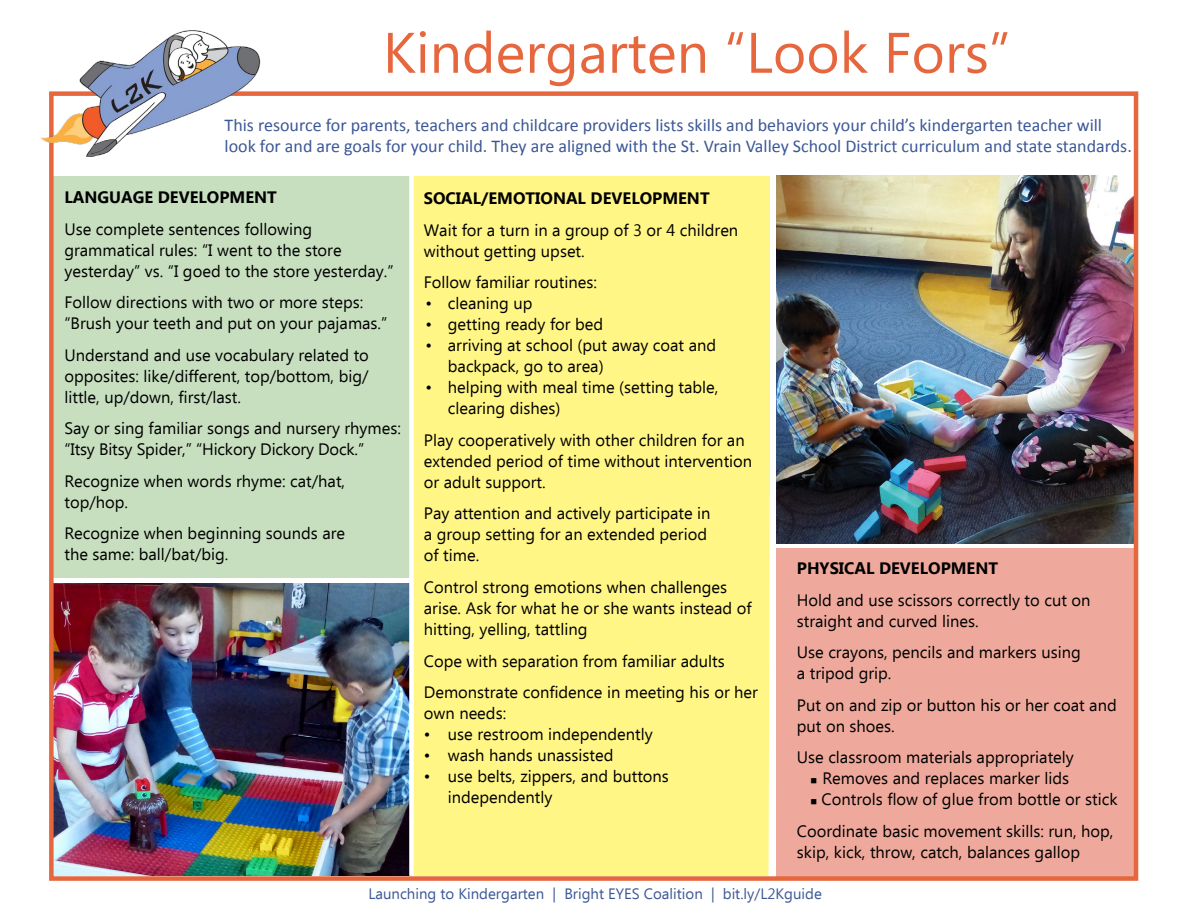
<style>
.page{position:relative;width:1188px;height:918px;background:#fff}
.page>*{position:absolute;margin:0;border:0;box-sizing:border-box;transform-origin:0 0}
.t1{font:57px "Ebrima";color:#e6673e}
.t2{font:18px/21.6px "Calibri";color:#3c5896}
.t3{font:16.5px/21px "Ebrima";color:#000}
.t4{font:700 16.5px "Ebrima";color:#000}
.t5{font:15px "Ebrima";color:#3c5896}
</style>
<div class="page">
<img style="left:54px;top:583px;width:355px;height:293px">
<div style="left:777px;top:548px;width:358px;height:330px;background:#eea99c"></div>
<img style="left:778px;top:176px;width:355px;height:367px">
<div style="left:54px;top:176px;width:364px;height:402px;background:#c7dfbf"></div>
<div style="left:413px;top:176px;width:357px;height:700px;background:#fff685"></div>
<svg style="left:768px;top:175px;width:10px;height:701px"></svg>
<div style="left:409px;top:173px;width:5px;height:703px;background:#fff"></div>
<div style="left:49px;top:91px;width:1089px;height:790px;border:4px solid #e6673e"></div>
<img style="left:41px;top:30px;width:221px;height:127px">
<h1 class="t1" style="left:383px;top:12px;width:629px">Kindergarten “Look Fors”</h1>
<p class="t2" style="left:225px;top:114px;width:909px">This resource for parents, teachers and childcare providers lists skills and behaviors your child’s kindergarten teacher will look for and are goals for your child. They are aligned with the St. Vrain Valley School District curriculum and state standards.</p>
<p class="t4" style="left:64px;top:185px;width:214px">LANGUAGE DEVELOPMENT</p>
<p class="t3" style="left:64px;top:219px;width:331px">Use complete sentences following grammatical rules: “I went to the store yesterday” vs. “I goed to the store yesterday.”</p>
<p class="t3" style="left:64px;top:293px;width:324px">Follow directions with two or more steps: “Brush your teeth and put on your pajamas.”</p>
<p class="t3" style="left:64px;top:345px;width:306px;text-align:justify">Understand and use vocabulary related to opposites: like/different, top/bottom, big/ little, up/down, first/last.</p>
<p class="t3" style="left:64px;top:419px;width:338px">Say or sing familiar songs and nursery rhymes: “Itsy Bitsy Spider,” “Hickory Dickory Dock.”</p>
<p class="t3" style="left:64px;top:471px;width:282px">Recognize when words rhyme: cat/hat, top/hop.</p>
<p class="t3" style="left:64px;top:524px;width:282px">Recognize when beginning sounds are the same: ball/bat/big.</p>
<p class="t4" style="left:424px;top:186px;width:287px">SOCIAL/EMOTIONAL DEVELOPMENT</p>
<p class="t3" style="left:424px;top:221px;width:316px">Wait for a turn in a group of 3 or 4 children without getting upset.</p>
<p class="t3" style="left:424px;top:273px;width:175px">Follow familiar routines:</p>
<p class="t3" style="left:425px;top:294px;width:109px">• cleaning up</p>
<p class="t3" style="left:425px;top:315px;width:179px">• getting ready for bed</p>
<p class="t3" style="left:448px;top:336px;width:270px;text-indent:-23px">• arriving at school (put away coat and backpack, go to area)</p>
<p class="t3" style="left:448px;top:378px;width:272px;text-indent:-23px">• helping with meal time (setting table, clearing dishes)</p>
<p class="t3" style="left:424px;top:431px;width:330px">Play cooperatively with other children for an extended period of time without intervention or adult support.</p>
<p class="t3" style="left:424px;top:504px;width:288px">Pay attention and actively participate in a group setting for an extended period of time.</p>
<p class="t3" style="left:424px;top:578px;width:329px">Control strong emotions when challenges arise. Ask for what he or she wants instead of hitting, yelling, tattling</p>
<p class="t3" style="left:424px;top:646px;width:336px;line-height:31.5px">Cope with separation from familiar adults<br>Demonstrate confidence in meeting his or her</p>
<p class="t3" style="left:424px;top:704px;width:84px">own needs:</p>
<p class="t3" style="left:424px;top:725px;width:230px">• use restroom independently</p>
<p class="t3" style="left:424px;top:746px;width:191px">• wash hands unassisted</p>
<p class="t3" style="left:448px;top:767px;width:223px;text-indent:-24px">• use belts, zippers, and buttons independently</p>
<p class="t4" style="left:797px;top:556px;width:203px">PHYSICAL DEVELOPMENT</p>
<p class="t3" style="left:797px;top:591px;width:295px">Hold and use scissors correctly to cut on straight and curved lines.</p>
<p class="t3" style="left:797px;top:643px;width:285px">Use crayons, pencils and markers using a tripod grip.</p>
<p class="t3" style="left:797px;top:696px;width:321px">Put on and zip or button his or her coat and put on shoes.</p>
<p class="t3" style="left:797px;top:748px;width:279px">Use classroom materials appropriately</p>
<p class="t3" style="left:810px;top:769px;width:260px">■ Removes and replaces marker lids</p>
<p class="t3" style="left:797px;top:785px;width:322px;line-height:31.5px;text-align:right">■ Controls flow of glue from bottle or stick<br>Coordinate basic movement skills: run, hop,</p>
<p class="t3" style="left:797px;top:843px;width:285px">skip, kick, throw, catch, balances gallop</p>
<p class="t5" style="left:368px;top:883px;width:455px">Launching to Kindergarten | Bright EYES Coalition | bit.ly/L2Kguide</p>
</div>
